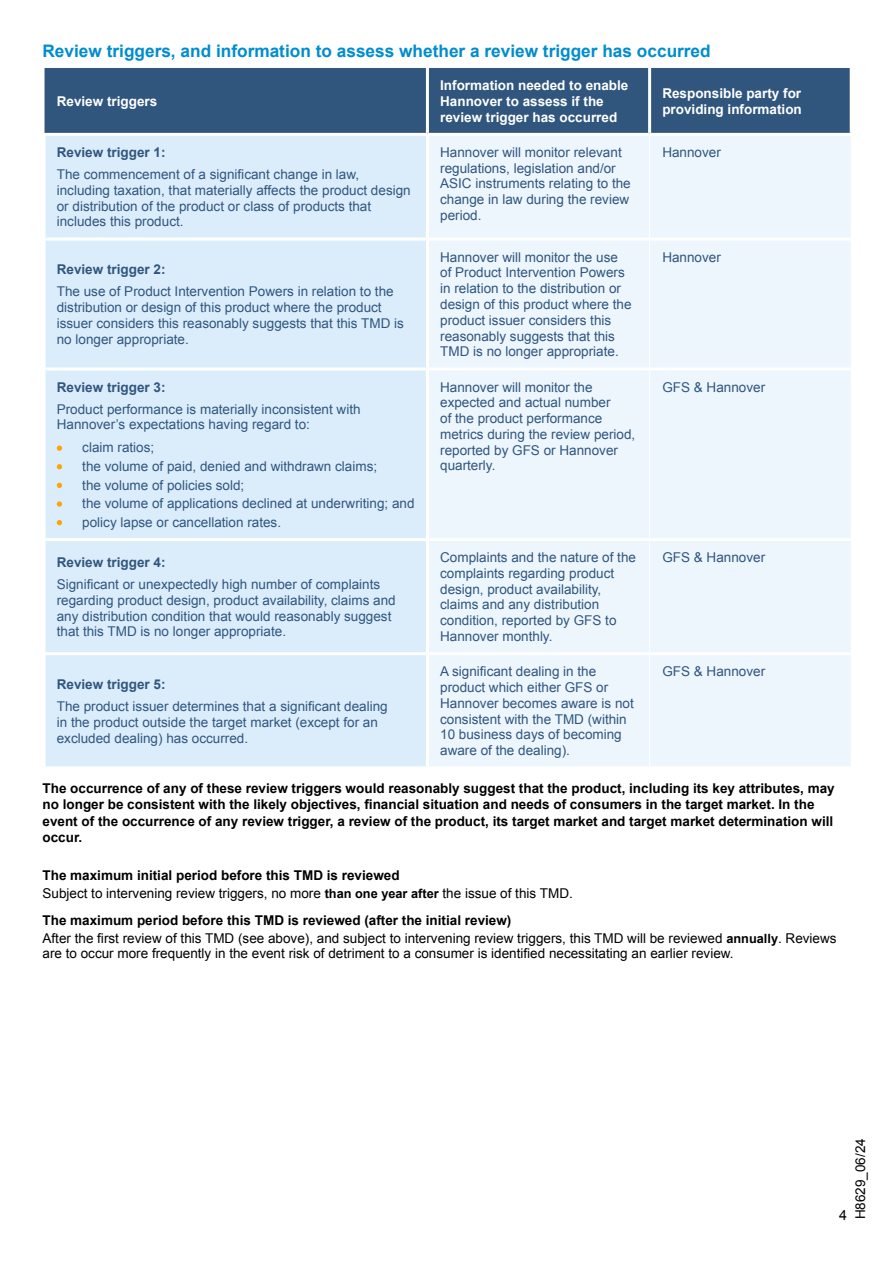
<style>
.page{position:relative;width:893px;height:1263px;background:#fff}
.page>*{position:absolute;margin:0;border:0;box-sizing:border-box;transform-origin:0 0}
.t1{font:700 17.25px "Arial";color:#008dcd}
.t2{font:14.25px "Arial";color:#000}
.t3{font:13.5px/15.8px "Arial";color:#30567e}
.t4{font:13.5px/17.9px "Arial";color:#000}
.t5{font:700 13.5px/16.5px "Arial";color:#000}
.t6{font:700 13.5px/15.8px "Arial";color:#fff}
.t7{font:700 13.5px "Arial";color:#30567e}
.s1{font-weight:700}
.s2{font-weight:700;font-size:12.75px}
</style>
<div class="page">
<div style="left:45px;top:68px;width:805px;height:65px;background:#30567e"></div>
<div style="left:46px;top:136px;width:380px;height:630px;background:#dbedfb"></div>
<div style="left:429px;top:136px;width:422px;height:630px;background:#edf6fd"></div>
<hr style="left:426px;top:68px;width:3px;height:65px;background:#fff">
<hr style="left:648px;top:68px;width:3px;height:65px;background:#fff">
<hr style="left:43px;top:238px;width:384px;height:3px;background:#fff">
<hr style="left:43px;top:367px;width:384px;height:3px;background:#fff">
<hr style="left:43px;top:538px;width:384px;height:3px;background:#fff">
<hr style="left:43px;top:652px;width:384px;height:3px;background:#fff">
<hr style="left:649px;top:136px;width:1px;height:102px;background:#fff">
<hr style="left:649px;top:241px;width:1px;height:126px;background:#fff">
<hr style="left:649px;top:370px;width:1px;height:168px;background:#fff">
<hr style="left:649px;top:541px;width:1px;height:111px;background:#fff">
<hr style="left:649px;top:655px;width:1px;height:111px;background:#fff">
<hr style="left:427px;top:238px;width:223px;height:3px;background:#fff">
<hr style="left:650px;top:238px;width:201px;height:3px;background:#fff">
<hr style="left:427px;top:367px;width:223px;height:3px;background:#fff">
<hr style="left:650px;top:367px;width:201px;height:3px;background:#fff">
<hr style="left:427px;top:538px;width:223px;height:3px;background:#fff">
<hr style="left:650px;top:538px;width:201px;height:3px;background:#fff">
<hr style="left:427px;top:652px;width:223px;height:3px;background:#fff">
<hr style="left:650px;top:652px;width:201px;height:3px;background:#fff">
<svg style="left:57px;top:445px;width:5px;height:6px"></svg>
<svg style="left:57px;top:464px;width:5px;height:5px"></svg>
<svg style="left:57px;top:483px;width:5px;height:5px"></svg>
<svg style="left:57px;top:501px;width:5px;height:6px"></svg>
<svg style="left:57px;top:520px;width:5px;height:5px"></svg>
<p class="t1" style="left:43px;top:39px;width:670px">Review triggers, and information to assess whether a review trigger has occurred</p>
<p class="t6" style="left:57px;top:94px;width:102px">Review triggers</p>
<p class="t6" style="left:440px;top:78px;width:190px">Information needed to enable<br>Hannover to assess if the review trigger has occurred</p>
<p class="t6" style="left:662px;top:86px;width:141px">Responsible party for providing information</p>
<p class="t7" style="left:57px;top:143px;width:110px">Review trigger 1:</p>
<p class="t3" style="left:57px;top:167px;width:355px">The commencement of a significant change in law, including taxation, that materially affects the product design or distribution of the product or class of products that includes this product.</p>
<p class="t7" style="left:57px;top:261px;width:110px">Review trigger 2:</p>
<p class="t3" style="left:57px;top:284px;width:349px">The use of Product Intervention Powers in relation to the distribution or design of this product where the product issuer considers this reasonably suggests that this TMD is no longer appropriate.</p>
<p class="t7" style="left:57px;top:378px;width:110px">Review trigger 3:</p>
<p class="t3" style="left:57px;top:401px;width:305px">Product performance is materially inconsistent with<br>Hannover’s expectations having regard to:</p>
<p class="t3" style="left:82px;top:438px;width:334px;line-height:18.6px">claim ratios;<br>the volume of paid, denied and withdrawn claims;<br>the volume of policies sold;<br>the volume of applications declined at underwriting; and policy lapse or cancellation rates.</p>
<p class="t7" style="left:57px;top:553px;width:110px">Review trigger 4:</p>
<p class="t3" style="left:57px;top:576px;width:340px">Significant or unexpectedly high number of complaints regarding product design, product availability, claims and any distribution condition that would reasonably suggest that this TMD is no longer appropriate.</p>
<p class="t3" style="left:440px;top:144px;width:192px">Hannover will monitor relevant regulations, legislation and/or<br>ASIC instruments relating to the change in law during the review period.</p>
<p class="t3" style="left:662px;top:144px;width:60px">Hannover</p>
<p class="t3" style="left:440px;top:249px;width:193px">Hannover will monitor the use of Product Intervention Powers in relation to the distribution or design of this product where the product issuer considers this reasonably suggests that this<br>TMD is no longer appropriate.</p>
<p class="t3" style="left:662px;top:249px;width:60px">Hannover</p>
<p class="t3" style="left:440px;top:379px;width:197px">Hannover will monitor the expected and actual number<br>of the product performance metrics during the review period, reported by GFS or Hannover quarterly.</p>
<p class="t3" style="left:662px;top:379px;width:104px">GFS &amp; Hannover</p>
<p class="t3" style="left:440px;top:550px;width:197px">Complaints and the nature of the complaints regarding product design, product availability, claims and any distribution condition, reported by GFS to<br>Hannover monthly.</p>
<p class="t3" style="left:662px;top:550px;width:104px">GFS &amp; Hannover</p>
<p class="t3" style="left:440px;top:664px;width:195px">A significant dealing in the product which either GFS or<br>Hannover becomes aware is not consistent with the TMD (within<br>10 business days of becoming aware of the dealing).</p>
<p class="t3" style="left:662px;top:664px;width:104px">GFS &amp; Hannover</p>
<p class="t5" style="left:43px;top:780px;width:794px">The occurrence of any of these review triggers would reasonably suggest that the product, including its key attributes, may no longer be consistent with the likely objectives, financial situation and needs of consumers in the target market. In the event of the occurrence of any review trigger, a review of the product, its target market and target market determination will occur.</p>
<p class="t4" style="left:43px;top:866px;width:532px"><span class="s1">The maximum initial period before this TMD is reviewed<br></span>Subject to intervening review triggers, no more <span class="s2">than one year after</span> the issue of this TMD.</p>
<p class="t4" style="left:43px;top:911px;width:796px"><span class="s1">The maximum period before this TMD is reviewed (after the initial review)<br></span>After the first review of this TMD (see above), and subject to intervening review triggers, this TMD will be reviewed <span class="s2">annually</span>. Reviews</p>
<p class="t4" style="left:43px;top:945px;width:693px">are to occur more frequently in the event risk of detriment to a consumer is identified necessitating an earlier review.</p>
<p class="t7" style="left:57px;top:675px;width:110px">Review trigger 5:</p>
<p class="t3" style="left:57px;top:698px;width:332px">The product issuer determines that a significant dealing in the product outside the target market (except for an excluded dealing) has occurred.</p>
<p class="t2" style="left:839px;top:1206px;width:9px">4</p>
<p class="t4" style="left:852px;top:1219px;width:83px;rotate:-90deg">H8629_06/24</p>
</div>
